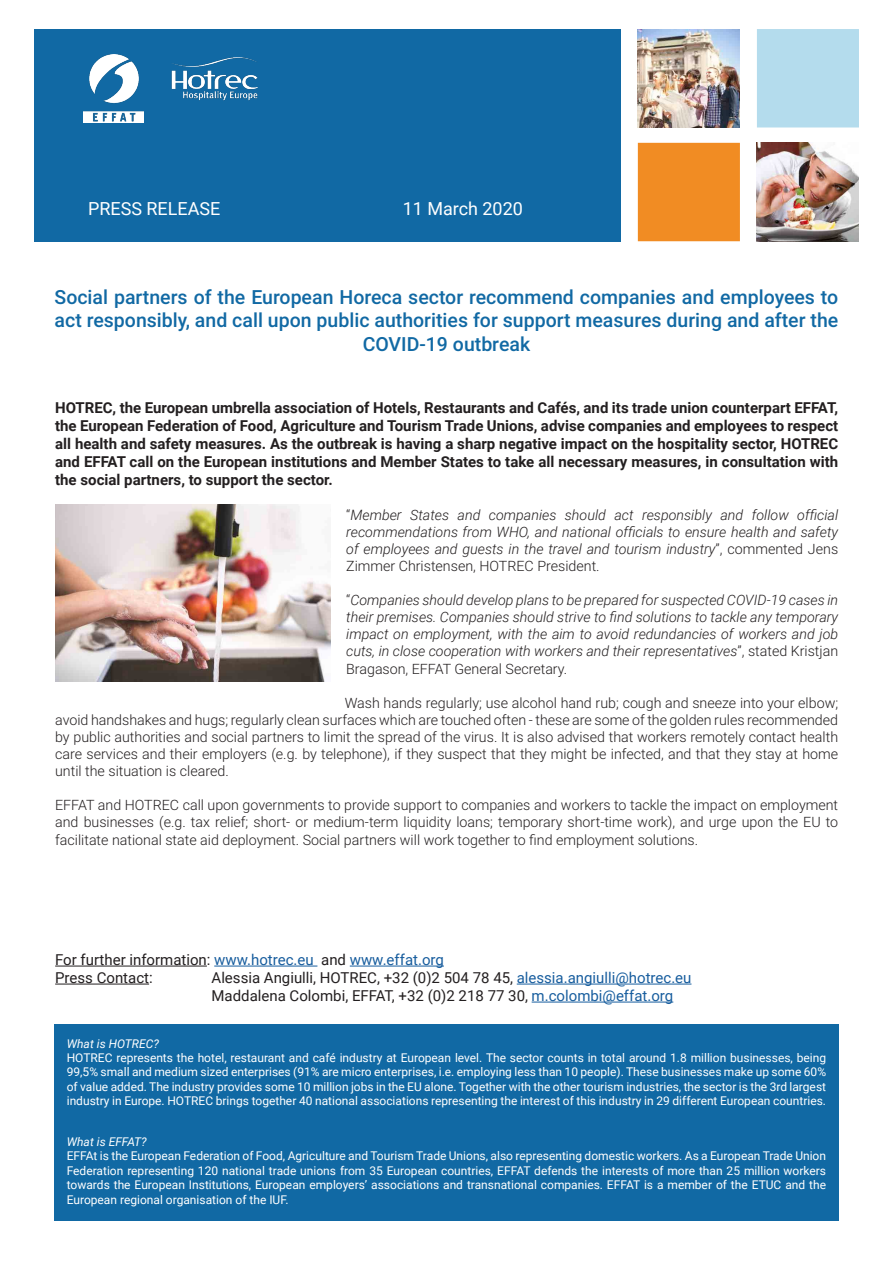
<style>
.page{position:relative;width:893px;height:1263px;background:#fff}
.page>*{position:absolute;margin:0;border:0;box-sizing:border-box;transform-origin:0 0}
.t1{font:500 19.5px/23.4px "Roboto";color:#1169a4;text-align:center}
.t2{font:18px "Roboto";color:#fff}
.t3{font:700 15px/18px "Roboto";color:#231f20;text-align:justify}
.t4{font:15px "Roboto";color:#231f20}
.t5{font:15px "Roboto";color:#175d9e}
.t6{font:300 14.25px/17.1px "Roboto";color:#231f20;text-align:justify}
.t7{font:italic 300 14.25px/17.1px "Roboto";color:#231f20;text-align:justify}
.t8{font:12px/14.4px "Roboto";color:#fff;text-align:justify}
.t9{font:italic 12px "Roboto";color:#fff}
.s1{font-style:normal}
.s2{color:#231f20}
.s3{color:#175d9e}
</style>
<div class="page">
<div style="left:34px;top:29px;width:587px;height:212px;background:#1169a4"></div>
<img style="left:757px;top:143px;width:102px;height:98px">
<div style="left:638px;top:143px;width:102px;height:98px;background:#f18c23"></div>
<div style="left:757px;top:29px;width:102px;height:98px;background:#b4dced"></div>
<img style="left:55px;top:505px;width:276px;height:176px">
<div style="left:54px;top:1024px;width:785px;height:99px;background:#1169a4"></div>
<hr style="left:55px;top:966px;width:152px;height:1px;background:#231f20">
<hr style="left:214px;top:966px;width:103px;height:1px;background:#175d9e">
<hr style="left:350px;top:966px;width:94px;height:1px;background:#175d9e">
<hr style="left:55px;top:984px;width:94px;height:1px;background:#231f20">
<hr style="left:517px;top:984px;width:174px;height:1px;background:#175d9e">
<hr style="left:532px;top:1002px;width:141px;height:1px;background:#175d9e">
<img style="left:171px;top:57px;width:87px;height:44px">
<img style="left:638px;top:29px;width:102px;height:98px">
<img style="left:84px;top:55px;width:59px;height:67px">
<div style="left:54px;top:1123px;width:785px;height:98px;background:#1169a4"></div>
<p class="t2" style="left:88px;top:196px;width:134px">PRESS RELEASE</p>
<p class="t2" style="left:403px;top:196px;width:122px">11 March 2020</p>
<p class="t1" style="left:55px;top:284px;width:785px">Social partners of the European Horeca sector recommend companies and employees to act responsibly, and call upon public authorities for support measures during and after the<br>COVID-19 outbreak</p>
<p class="t3" style="left:55px;top:398px;width:785px">HOTREC, the European umbrella association of Hotels, Restaurants and Cafés, and its trade union counterpart EFFAT, the European Federation of Food, Agriculture and Tourism Trade Unions, advise companies and employees to respect all health and safety measures. As the outbreak is having a sharp negative impact on the hospitality sector, HOTREC and EFFAT call on the European institutions and Member States to take all necessary measures, in consultation with the social partners, to support the sector.</p>
<p class="t7" style="left:346px;top:505px;width:493px"><span class="s1">“</span>Member States and companies should act responsibly and follow official recommendations from WHO, and national officials to ensure health and safety of employees and guests in the travel and tourism industry<span class="s1">”, commented Jens Zimmer Christensen, HOTREC President.</span></p>
<p class="t7" style="left:346px;top:591px;width:493px"><span class="s1">“</span>Companies should develop plans to be prepared for suspected COVID-19 cases in their premises. Companies should strive to find solutions to tackle any temporary impact on employment, with the aim to avoid redundancies of workers and job cuts, in close cooperation with workers and their representatives<span class="s1">”, stated Kristjan Bragason, EFFAT General Secretary.</span></p>
<p class="t6" style="left:55px;top:694px;width:784px;text-indent:289px">Wash hands regularly; use alcohol hand rub; cough and sneeze into your elbow; avoid handshakes and hugs; regularly clean surfaces which are touched often - these are some of the golden rules recommended by public authorities and social partners to limit the spread of the virus. It is also advised that workers remotely contact health care services and their employers (e.g. by telephone), if they suspect that they might be infected, and that they stay at home until the situation is cleared.</p>
<p class="t6" style="left:55px;top:796px;width:784px">EFFAT and HOTREC call upon governments to provide support to companies and workers to tackle the impact on employment and businesses (e.g. tax relief; short- or medium-term liquidity loans; temporary short-time work), and urge upon the EU to facilitate national state aid deployment. Social partners will work together to find employment solutions.</p>
<p class="t5" style="left:55px;top:949px;width:390px"><span class="s2">For further information:</span> www.hotrec.eu <span class="s2">and</span> www.effat.org</p>
<p class="t4" style="left:55px;top:967px;width:99px">Press Contact:</p>
<p class="t4" style="left:212px;top:967px;width:481px">Alessia Angiulli, HOTREC, +32 (0)2 504 78 45, <span class="s3">alessia.angiulli@hotrec.eu</span></p>
<p class="t4" style="left:212px;top:985px;width:463px">Maddalena Colombi, EFFAT, +32 (0)2 218 77 30, <span class="s3">m.colombi@effat.org</span></p>
<p class="t9" style="left:67px;top:1035px;width:94px">What is HOTREC?</p>
<p class="t8" style="left:67px;top:1050px;width:761px">HOTREC represents the hotel, restaurant and café industry at European level. The sector counts in total around 1.8 million businesses, being 99,5% small and medium sized enterprises (91% are micro enterprises, i.e. employing less than 10 people). These businesses make up some 60% of value added. The industry provides some 10 million jobs in the EU alone. Together with the other tourism industries, the sector is the 3rd largest industry in Europe. HOTREC brings together 40 national associations representing the interest of this industry in 29 different European countries.</p>
<p class="t9" style="left:67px;top:1133px;width:82px">What is EFFAT?</p>
<p class="t8" style="left:67px;top:1148px;width:761px">EFFAt is the European Federation of Food, Agriculture and Tourism Trade Unions, also representing domestic workers. As a European Trade Union Federation representing 120 national trade unions from 35 European countries, EFFAT defends the interests of more than 25 million workers towards the European Institutions, European employers’ associations and transnational companies. EFFAT is a member of the ETUC and the European regional organisation of the IUF.</p>
</div>
